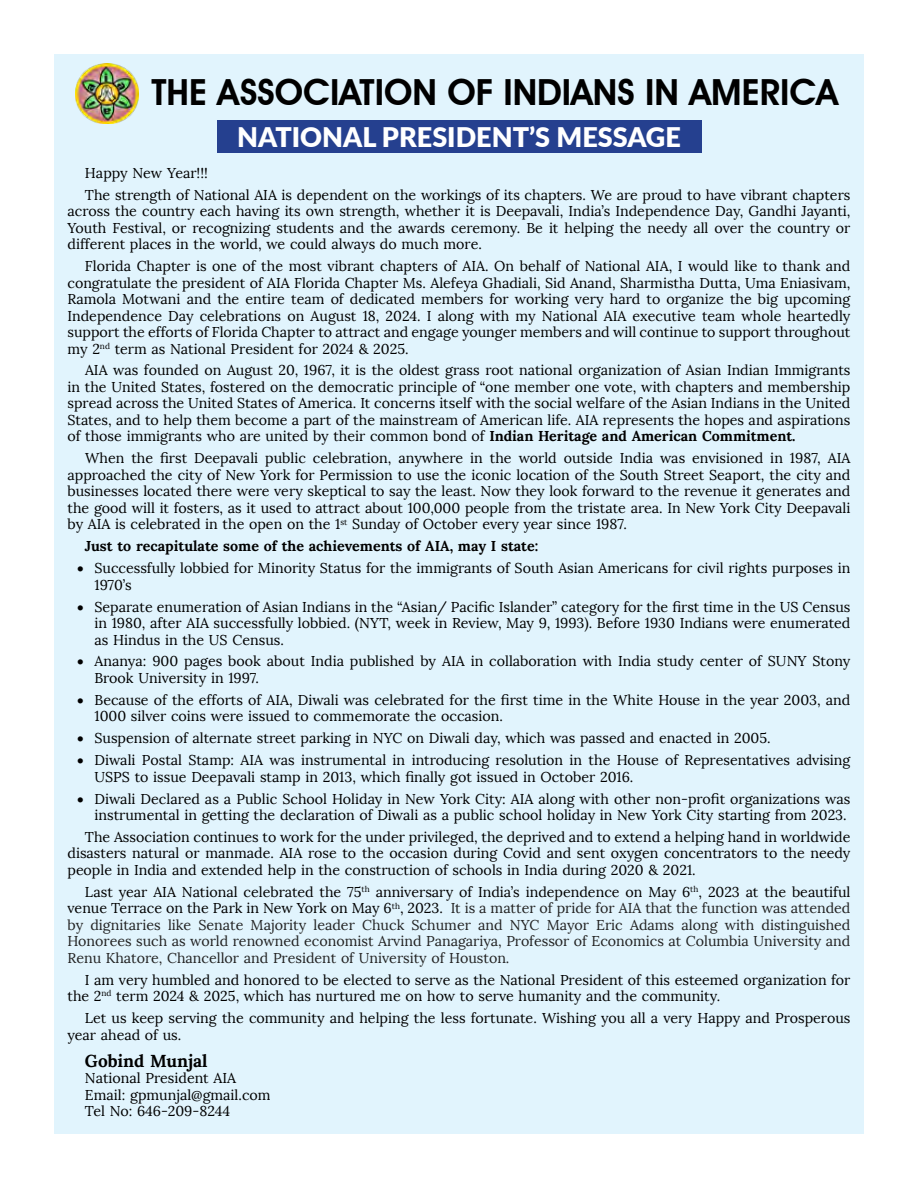
<style>
.page{position:relative;width:918px;height:1188px;background:#fff}
.page>*{position:absolute;margin:0;border:0;box-sizing:border-box;transform-origin:0 0}
.t1{font:600 36px "Avant Garde IT Cby BT";color:#000}
.t2{font:900 27px "Lato";color:#fff}
.t3{font:700 17.25px "Lora";color:#000}
.t4{font:14.25px/16.5px "Lora";color:#000}
.t5{font:14.25px/16.5px "Lora";color:#222;text-align:justify}
.t6{font:700 14.25px "Lora";color:#000}
.s1{font-weight:700}
.s2{color:#000}
</style>
<div class="page">
<div style="left:54px;top:54px;width:810px;height:1080px;background:#e1f4fd"></div>
<img style="left:75px;top:63px;width:63px;height:61px">
<div style="left:217px;top:120px;width:484px;height:32px;background:#25408f"></div>
<h1 class="t1" style="left:151px;top:71px;width:688px">THE ASSOCIATION OF INDIANS IN AMERICA</h1>
<h2 class="t2" style="left:237px;top:117px;width:445px">NATIONAL PRESIDENT’S MESSAGE</h2>
<p class="t4" style="left:85px;top:162px;width:767px;line-height:21.9px">Happy New Year!!!<br>The strength of National AIA is dependent on the workings of its chapters. We are proud to have vibrant chapters</p>
<p class="t4" style="left:67px;top:203px;width:785px;text-align:justify">across the country each having its own strength, whether it is Deepavali, India’s Independence Day, Gandhi Jayanti, Youth Festival, or recognizing students and the awards ceremony. Be it helping the needy all over the country or different places in the world, we could always do much more.</p>
<p class="t4" style="left:67px;top:258px;width:785px;text-align:justify;text-indent:17px">Florida Chapter is one of the most vibrant chapters of AIA. On behalf of National AIA, I would like to thank and congratulate the president of AIA Florida Chapter Ms. Alefeya Ghadiali, Sid Anand, Sharmistha Dutta, Uma Eniasivam, Ramola Motwani and the entire team of dedicated members for working very hard to organize the big upcoming Independence Day celebrations on August 18, 2024. I along with my National AIA executive team whole heartedly support the efforts of Florida Chapter to attract and engage younger members and will continue to support throughout my 2<sup>nd</sup> term as National President for 2024 &amp; 2025.</p>
<p class="t4" style="left:68px;top:362px;width:785px;text-align:justify;text-indent:17px">AIA was founded on August 20, 1967, it is the oldest grass root national organization of Asian Indian Immigrants in the United States, fostered on the democratic principle of “one member one vote, with chapters and membership spread across the United States of America. It concerns itself with the social welfare of the Asian Indians in the United States, and to help them become a part of the mainstream of American life. AIA represents the hopes and aspirations of those immigrants who are united by their common bond of <span class="s1">Indian Heritage and American Commitment.</span></p>
<p class="t4" style="left:68px;top:450px;width:785px;text-align:justify;text-indent:17px">When the first Deepavali public celebration, anywhere in the world outside India was envisioned in 1987, AIA approached the city of New York for Permission to use the iconic location of the South Street Seaport, the city and businesses located there were very skeptical to say the least. Now they look forward to the revenue it generates and the good will it fosters, as it used to attract about 100,000 people from the tristate area. In New York City Deepavali by AIA is celebrated in the open on the 1<sup>st</sup> Sunday of October every year since 1987.</p>
<p class="t6" style="left:85px;top:537px;width:455px">Just to recapitulate some of the achievements of AIA, may I state:</p>
<p class="t4" style="left:95px;top:560px;width:758px;text-indent:-17px">• Successfully lobbied for Minority Status for the immigrants of South Asian Americans for civil rights purposes in<br>1970’s</p>
<p class="t4" style="left:95px;top:598px;width:757px;text-align:justify;text-indent:-17px">• Separate enumeration of Asian Indians in the “Asian/ Pacific Islander” category for the first time in the US Census in 1980, after AIA successfully lobbied. (NYT, week in Review, May 9, 1993). Before 1930 Indians were enumerated as Hindus in the US Census.</p>
<p class="t4" style="left:95px;top:653px;width:758px;text-indent:-17px">• Ananya: 900 pages book about India published by AIA in collaboration with India study center of SUNY Stony<br>Brook University in 1997.</p>
<p class="t4" style="left:95px;top:692px;width:757px;text-indent:-17px">• Because of the efforts of AIA, Diwali was celebrated for the first time in the White House in the year 2003, and<br>1000 silver coins were issued to commemorate the occasion.</p>
<p class="t4" style="left:77px;top:730px;width:695px">• Suspension of alternate street parking in NYC on Diwali day, which was passed and enacted in 2005.</p>
<p class="t4" style="left:95px;top:752px;width:758px;text-indent:-17px">• Diwali Postal Stamp: AIA was instrumental in introducing resolution in the House of Representatives advising<br>USPS to issue Deepavali stamp in 2013, which finally got issued in October 2016.</p>
<p class="t4" style="left:77px;top:790px;width:775px;text-align:right">• Diwali Declared as a Public School Holiday in New York City: AIA along with other non-profit organizations was instrumental in getting the declaration of Diwali as a public school holiday in New York City starting from 2023.</p>
<p class="t4" style="left:67px;top:829px;width:785px;text-align:justify;text-indent:17px">The Association continues to work for the under privileged, the deprived and to extend a helping hand in worldwide disasters natural or manmade. AIA rose to the occasion during Covid and sent oxygen concentrators to the needy people in India and extended help in the construction of schools in India during 2020 &amp; 2021.</p>
<p class="t5" style="left:67px;top:884px;width:784px;text-indent:17px"><span class="s2">Last year AIA National celebrated the 75</span><sup>th</sup> <span class="s2">anniversary of India’s independence on May 6</span><sup>th</sup><span class="s2">, 2023 at the beautiful venue Terrace on the Park in New York on May 6</span><sup>th</sup><span class="s2">, 2023.</span> It is a matter of pride for AIA that the function was attended by dignitaries like Senate Majority leader Chuck Schumer and NYC Mayor Eric Adams along with distinguished Honorees such as world renowned economist Arvind Panagariya, Professor of Economics at Columbia University and Renu Khatore, Chancellor and President of University of Houston.</p>
<p class="t4" style="left:67px;top:972px;width:784px;text-indent:17px">I am very humbled and honored to be elected to serve as the National President of this esteemed organization for the 2<sup>nd</sup> term 2024 &amp; 2025, which has nurtured me on how to serve humanity and the community.</p>
<p class="t4" style="left:67px;top:1010px;width:785px;text-indent:17px">Let us keep serving the community and helping the less fortunate. Wishing you all a very Happy and Prosperous year ahead of us.</p>
<p class="t3" style="left:85px;top:1050px;width:124px">Gobind Munjal</p>
<p class="t4" style="left:85px;top:1070px;width:187px">National President AIA<br>Email: gpmunjal@gmail.com<br>Tel No: 646-209-8244</p>
</div>
